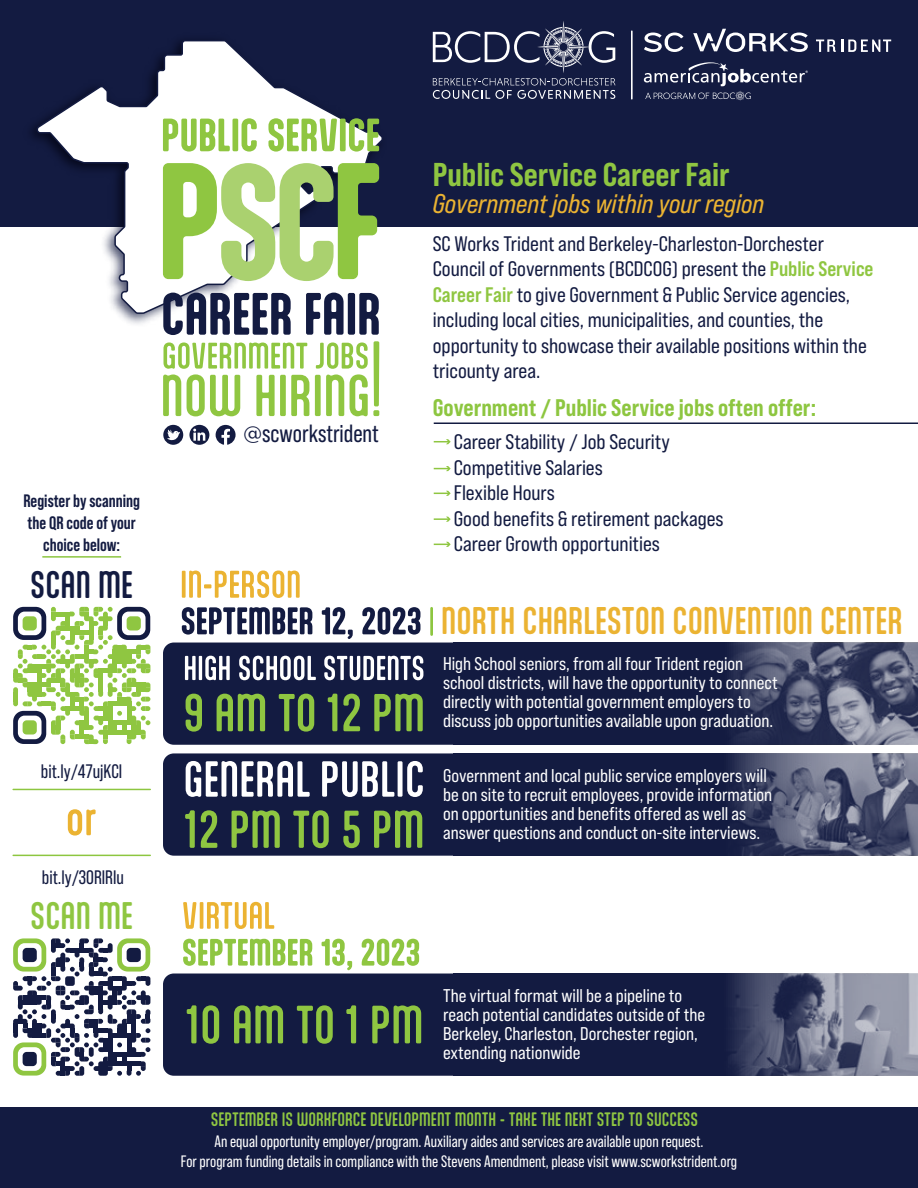
<style>
.page{position:relative;width:918px;height:1188px;background:#fff}
.page>*{position:absolute;margin:0;border:0;box-sizing:border-box;transform-origin:0 0}
.t1{font:33px "Bebas Neue Pro Sm E Eb";color:#8fc641}
.t2{font:500 32.7px "Aptly";color:#ebb332}
.t3{font:500 32.55px "Aptly";color:#131b41}
.t4{font:500 32.55px "Aptly";color:#8fc641}
.t5{font:27px "Bebas Neue Pro Sm E It";color:#ebb332}
.t6{font:24.9px "Bebas Neue Pro";color:#131b41}
.t7{font:24px "Bebas Neue Pro Sm E Eb";color:#8dc640}
.t8{font:21px/25.5px "Bebas Neue Pro Sm E Rg";color:#131b41}
.t9{font:19.5px "Bebas Neue Pro";color:#131b41}
.t10{font:18.45px/18.9px "Bebas Neue Pro Sm E Rg";color:#fff}
.t11{font:700 18px/21.6px "Bebas Neue Pro";color:#131b41;text-align:center}
.t12{font:16.5px/19.5px "Bebas Neue Pro";color:#fff;text-align:center}
.t13{font:500 16.5px "Aptly";color:#8fc641}
.s1{font-family:"Bilo";font-size:20.4px}
.s2{font-family:"Bebas Neue Pro Sm E Bd";color:#8fc641}
</style>
<div class="page">
<div style="left:0;top:0;width:918px;height:226px;background:#131b41"></div>
<div style="left:0;top:1107px;width:918px;height:81px;background:#131b41"></div>
<div style="left:163px;top:643px;width:290px;height:102px;background:#131b41"></div>
<svg style="left:453px;top:643px;width:465px;height:102px;background:#2b3254"></svg>
<div style="left:163px;top:753px;width:290px;height:103px;background:#131b41"></div>
<div style="left:163px;top:974px;width:290px;height:102px;background:#131b41"></div>
<svg style="left:453px;top:974px;width:465px;height:102px;background:#363d5d"></svg>
<svg style="left:183px;top:939px;width:129px;height:27px"></svg>
<svg style="left:322px;top:939px;width:30px;height:31px"></svg>
<svg style="left:362px;top:939px;width:57px;height:27px"></svg>
<svg style="left:183px;top:902px;width:13px;height:27px"></svg>
<hr style="left:200px;top:902px;width:3px;height:27px;background:#ebb332">
<svg style="left:207px;top:902px;width:67px;height:27px"></svg>
<svg style="left:187px;top:1005px;width:10px;height:38px"></svg>
<svg style="left:203px;top:1005px;width:16px;height:39px"></svg>
<svg style="left:234px;top:1005px;width:49px;height:38px;background:#597c41"></svg>
<svg style="left:297px;top:1005px;width:36px;height:39px"></svg>
<svg style="left:346px;top:1005px;width:10px;height:38px"></svg>
<svg style="left:372px;top:1005px;width:49px;height:38px;background:#547541"></svg>
<svg style="left:182px;top:607px;width:130px;height:28px"></svg>
<svg style="left:322px;top:607px;width:31px;height:32px"></svg>
<svg style="left:362px;top:607px;width:58px;height:28px"></svg>
<svg style="left:182px;top:571px;width:4px;height:27px"></svg>
<svg style="left:189px;top:571px;width:111px;height:27px"></svg>
<svg style="left:185px;top:656px;width:11px;height:24px"></svg>
<hr style="left:199px;top:656px;width:3px;height:24px;background:#fff">
<svg style="left:205px;top:656px;width:25px;height:24px"></svg>
<svg style="left:239px;top:656px;width:77px;height:24px"></svg>
<svg style="left:324px;top:656px;width:99px;height:24px"></svg>
<svg style="left:186px;top:694px;width:16px;height:38px"></svg>
<svg style="left:217px;top:694px;width:48px;height:37px;background:#5a7d41"></svg>
<svg style="left:279px;top:694px;width:35px;height:38px"></svg>
<svg style="left:328px;top:694px;width:9px;height:37px"></svg>
<svg style="left:343px;top:694px;width:17px;height:37px"></svg>
<svg style="left:374px;top:694px;width:49px;height:37px;background:#557641"></svg>
<svg style="left:186px;top:761px;width:124px;height:36px"></svg>
<svg style="left:322px;top:761px;width:72px;height:36px"></svg>
<div style="left:398px;top:761px;width:5px;height:36px;background:#fff"></div>
<svg style="left:407px;top:761px;width:16px;height:36px"></svg>
<svg style="left:185px;top:810px;width:10px;height:38px"></svg>
<svg style="left:201px;top:810px;width:16px;height:38px"></svg>
<svg style="left:232px;top:810px;width:48px;height:38px;background:#537341"></svg>
<svg style="left:293px;top:810px;width:36px;height:38px"></svg>
<svg style="left:343px;top:811px;width:17px;height:37px"></svg>
<svg style="left:374px;top:810px;width:48px;height:38px;background:#547441"></svg>
<svg style="left:453px;top:753px;width:465px;height:103px;background:#2d3456"></svg>
<hr style="left:430px;top:608px;width:3px;height:27px;background:#8dc640">
<svg style="left:644px;top:62px;width:164px;height:39px"></svg>
<svg style="left:816px;top:39px;width:75px;height:13px"></svg>
<svg style="left:644px;top:33px;width:39px;height:19px"></svg>
<svg style="left:693px;top:29px;width:115px;height:23px"></svg>
<svg style="left:433px;top:21px;width:182px;height:78px"></svg>
<hr style="left:631px;top:31px;width:2px;height:68px;background:#fff">
<svg style="left:13px;top:938px;width:138px;height:138px"></svg>
<svg style="left:13px;top:938px;width:33px;height:34px"></svg>
<div style="left:23px;top:948px;width:14px;height:14px;background:#131b41;border-radius:4px"></div>
<svg style="left:117px;top:938px;width:33px;height:34px"></svg>
<div style="left:127px;top:948px;width:14px;height:14px;background:#131b41;border-radius:4px"></div>
<svg style="left:13px;top:1042px;width:33px;height:34px"></svg>
<div style="left:23px;top:1052px;width:14px;height:14px;background:#131b41;border-radius:4px"></div>
<svg style="left:13px;top:606px;width:138px;height:139px"></svg>
<svg style="left:13px;top:607px;width:33px;height:33px"></svg>
<div style="left:23px;top:616px;width:14px;height:14px;background:#8fc641;border-radius:4px"></div>
<svg style="left:117px;top:607px;width:33px;height:33px"></svg>
<div style="left:127px;top:616px;width:14px;height:14px;background:#8fc641;border-radius:4px"></div>
<svg style="left:13px;top:711px;width:33px;height:33px"></svg>
<div style="left:23px;top:720px;width:14px;height:15px;background:#8fc641;border-radius:4px"></div>
<svg style="left:68px;top:809px;width:28px;height:27px"></svg>
<hr style="left:13px;top:789px;width:137px;height:1px;background:#8dc640">
<hr style="left:13px;top:855px;width:137px;height:1px;background:#8dc640">
<svg style="left:37px;top:41px;width:346px;height:273px;fill:#fff"></svg>
<svg style="left:163px;top:163px;width:216px;height:118px"></svg>
<svg style="left:163px;top:293px;width:128px;height:42px"></svg>
<svg style="left:306px;top:293px;width:38px;height:42px"></svg>
<div style="left:348px;top:293px;width:7px;height:42px;background:#131b41;border-radius:2px"></div>
<svg style="left:359px;top:293px;width:20px;height:42px"></svg>
<svg style="left:163px;top:119px;width:67px;height:33px;background:#bcdd8e"></svg>
<div style="left:233px;top:119px;width:5px;height:32px;background:#8fc641;border-radius:2px"></div>
<svg style="left:242px;top:118px;width:15px;height:34px"></svg>
<svg style="left:268px;top:118px;width:69px;height:34px;background:#bcdd8e"></svg>
<div style="left:340px;top:119px;width:6px;height:32px;background:#8fc641;border-radius:2px"></div>
<svg style="left:349px;top:118px;width:30px;height:34px"></svg>
<svg style="left:163px;top:342px;width:146px;height:74px"></svg>
<div style="left:315px;top:375px;width:6px;height:41px;background:#8fc641;border-radius:2px"></div>
<svg style="left:316px;top:341px;width:63px;height:75px"></svg>
<hr style="left:42px;top:556px;width:79px;height:2px;background:#8dc640">
<svg style="left:434px;top:439px;width:17px;height:5px"></svg>
<svg style="left:434px;top:466px;width:17px;height:5px"></svg>
<svg style="left:434px;top:491px;width:17px;height:5px"></svg>
<svg style="left:434px;top:517px;width:17px;height:5px"></svg>
<svg style="left:434px;top:542px;width:17px;height:5px"></svg>
<hr style="left:434px;top:423px;width:484px;height:1px;background:#131b41">
<svg style="left:163px;top:425px;width:20px;height:20px"></svg>
<svg style="left:189px;top:425px;width:20px;height:20px"></svg>
<svg style="left:216px;top:425px;width:20px;height:20px"></svg>
<p class="t11" style="left:23px;top:490px;width:118px">Register by scanning the QR code of your choice below:</p>
<h3 class="t3" style="left:30px;top:564px;width:104px">SCAN ME</h3>
<p class="t9" style="left:41px;top:760px;width:83px">bit.ly/47ujKCI</p>
<p class="t9" style="left:42px;top:866px;width:84px">bit.ly/3ORIRIu</p>
<h3 class="t4" style="left:30px;top:896px;width:104px">SCAN ME</h3>
<h3 class="t6" style="left:244px;top:419px;width:137px"><span class="s1">@</span>scworkstrident</h3>
<h1 class="t1" style="left:433px;top:155px;width:298px">Public Service Career Fair</h1>
<h3 class="t5" style="left:433px;top:188px;width:333px">Government jobs within your region</h3>
<p class="t8" style="left:433px;top:230px;width:442px">SC Works Trident and Berkeley-Charleston-Dorchester Council of Governments (BCDCOG) present the <span class="s2">Public Service Career Fair</span> to give Government &amp; Public Service agencies, including local cities, municipalities, and counties, the opportunity to showcase their available positions within the tricounty area.</p>
<h3 class="t7" style="left:433px;top:394px;width:385px">Government / Public Service jobs often offer:</h3>
<p class="t8" style="left:454px;top:429px;width:271px">Career Stability / Job Security<br>Competitive Salaries<br>Flexible Hours<br>Good benefits &amp; retirement packages<br>Career Growth opportunities</p>
<h2 class="t2" style="left:441px;top:601px;width:463px">NORTH CHARLESTON CONVENTION CENTER</h2>
<p class="t10" style="left:443px;top:654px;width:336px">High School seniors, from all four Trident region school districts, will have the opportunity to connect directly with potential government employers to discuss job opportunities available upon graduation.</p>
<p class="t10" style="left:443px;top:766px;width:331px">Government and local public service employers will be on site to recruit employees, provide information on opportunities and benefits offered as well as answer questions and conduct on-site interviews.</p>
<p class="t10" style="left:443px;top:986px;width:263px">The virtual format will be a pipeline to reach potential candidates outside of the Berkeley, Charleston, Dorchester region, extending nationwide</p>
<p class="t13" style="left:211px;top:1108px;width:489px">SEPTEMBER IS WORKFORCE DEVELOPMENT MONTH - TAKE THE NEXT STEP TO SUCCESS</p>
<p class="t12" style="left:181px;top:1132px;width:558px">An equal opportunity employer/program. Auxiliary aides and services are available upon request.<br>For program funding details in compliance with the Stevens Amendment, please visit www.scworkstrident.org</p>
</div>
